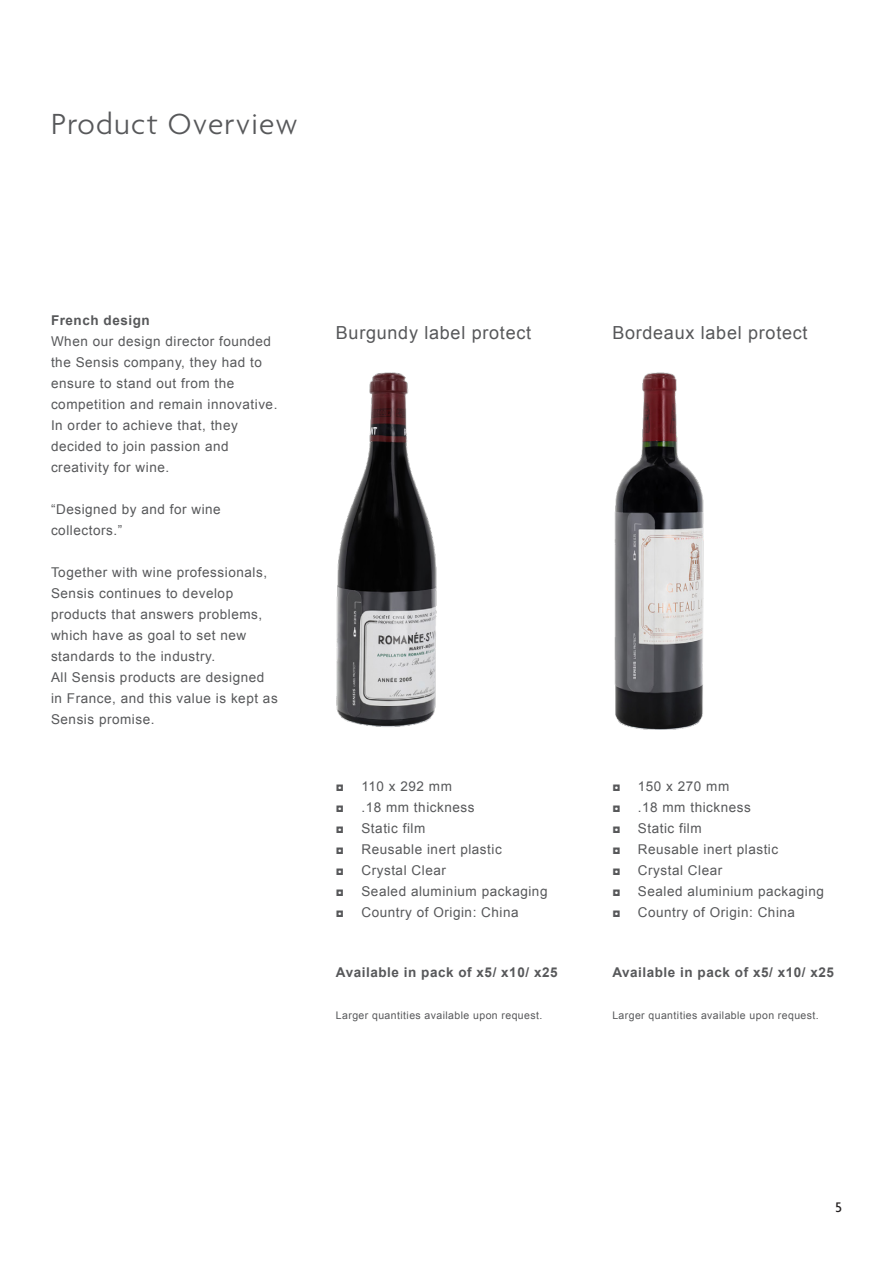
<style>
.page{position:relative;width:893px;height:1263px;background:#fff}
.page>*{position:absolute;margin:0;border:0;box-sizing:border-box;transform-origin:0 0}
.t1{font:300 31.5px "Agenda";letter-spacing:.04em;color:#57585a}
.t2{font:18px "Arial";letter-spacing:.04em;color:#57585a}
.t3{font:500 15px "Agenda";color:#231f20}
.t4{font:13.5px/21px "Arial";letter-spacing:.04em;color:#57585a}
.t5{font:700 13.5px "Arial";letter-spacing:.04em;color:#57585a}
.t6{font:10.5px "Arial";letter-spacing:.04em;color:#57585a}
</style>
<div class="page">
<img style="left:614px;top:372px;width:90px;height:358px">
<img style="left:336px;top:372px;width:101px;height:355px">
<p class="t1" style="left:51px;top:107px;width:248px">Product Overview</p>
<p class="t5" style="left:51px;top:311px;width:100px">French design</p>
<p class="t4" style="left:51px;top:330px;width:222px">When our design director founded the Sensis company, they had to ensure to stand out from the</p>
<p class="t4" style="left:51px;top:393px;width:228px">competition and remain innovative.<br>In order to achieve that, they</p>
<p class="t4" style="left:51px;top:435px;width:179px">decided to join passion and</p>
<p class="t4" style="left:51px;top:456px;width:120px">creativity for wine.</p>
<p class="t4" style="left:51px;top:498px;width:171px">“Designed by and for wine</p>
<p class="t4" style="left:51px;top:519px;width:73px">collectors.”</p>
<p class="t4" style="left:51px;top:561px;width:218px">Together with wine professionals,<br>Sensis continues to develop</p>
<p class="t4" style="left:51px;top:603px;width:213px">products that answers problems, which have as goal to set new standards to the industry.</p>
<p class="t4" style="left:51px;top:666px;width:228px">All Sensis products are designed in France, and this value is kept as<br>Sensis promise.</p>
<p class="t2" style="left:336px;top:321px;width:197px">Burgundy label protect</p>
<p class="t2" style="left:612px;top:321px;width:197px">Bordeaux label protect</p>
<p class="t4" style="left:336px;top:775px;width:10px">◘</p>
<p class="t4" style="left:336px;top:796px;width:10px">◘</p>
<p class="t4" style="left:336px;top:817px;width:10px">◘</p>
<p class="t4" style="left:336px;top:838px;width:10px">◘</p>
<p class="t4" style="left:336px;top:859px;width:10px">◘</p>
<p class="t4" style="left:336px;top:880px;width:10px">◘</p>
<p class="t4" style="left:336px;top:901px;width:10px">◘</p>
<p class="t4" style="left:361px;top:775px;width:92px">110 x 292 mm</p>
<p class="t4" style="left:361px;top:796px;width:115px">.18 mm thickness</p>
<p class="t4" style="left:361px;top:817px;width:65px">Static film</p>
<p class="t4" style="left:361px;top:838px;width:142px">Reusable inert plastic</p>
<p class="t4" style="left:361px;top:859px;width:86px">Crystal Clear</p>
<p class="t4" style="left:361px;top:880px;width:188px">Sealed aluminium packaging</p>
<p class="t4" style="left:361px;top:901px;width:159px">Country of Origin: China</p>
<p class="t5" style="left:336px;top:963px;width:223px">Available in pack of x5/ x10/ x25</p>
<p class="t6" style="left:336px;top:1009px;width:208px">Larger quantities available upon request.</p>
<p class="t4" style="left:612px;top:775px;width:10px">◘</p>
<p class="t4" style="left:612px;top:796px;width:10px">◘</p>
<p class="t4" style="left:612px;top:817px;width:10px">◘</p>
<p class="t4" style="left:612px;top:838px;width:10px">◘</p>
<p class="t4" style="left:612px;top:859px;width:10px">◘</p>
<p class="t4" style="left:612px;top:880px;width:10px">◘</p>
<p class="t4" style="left:612px;top:901px;width:10px">◘</p>
<p class="t4" style="left:638px;top:775px;width:93px">150 x 270 mm</p>
<p class="t4" style="left:638px;top:796px;width:115px">.18 mm thickness</p>
<p class="t4" style="left:638px;top:817px;width:65px">Static film</p>
<p class="t4" style="left:638px;top:838px;width:142px">Reusable inert plastic</p>
<p class="t4" style="left:638px;top:859px;width:86px">Crystal Clear</p>
<p class="t4" style="left:638px;top:880px;width:188px">Sealed aluminium packaging</p>
<p class="t4" style="left:638px;top:901px;width:159px">Country of Origin: China</p>
<p class="t5" style="left:612px;top:963px;width:223px">Available in pack of x5/ x10/ x25</p>
<p class="t6" style="left:612px;top:1009px;width:208px">Larger quantities available upon request.</p>
<p class="t3" style="left:835px;top:1199px;width:8px">5</p>
</div>
